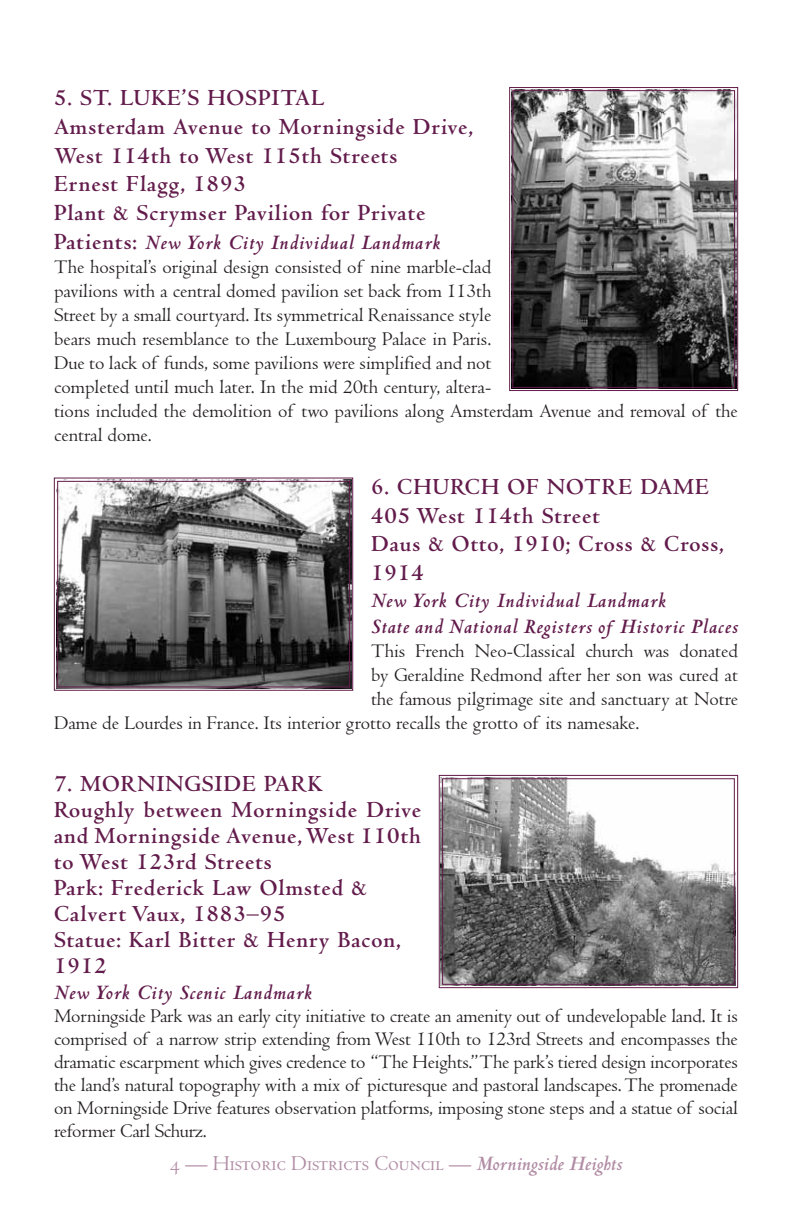
<style>
.page{position:relative;width:792px;height:1224px;background:#fff}
.page>*{position:absolute;margin:0;border:0;box-sizing:border-box;transform-origin:0 0}
.t1{font:700 24px/28.8px "Centaur";letter-spacing:.04em;color:#621b4b}
.t2{font:italic 700 22px/26.4px "Centaur";letter-spacing:.04em;color:#621b4b}
.t3{font:22px "Centaur MT SC";color:#b18da5}
.t4{font:20px/24px "Centaur";color:#231f20}
.s1{font-style:normal;font-size:24px}
.s2{font-family:"Centaur"}
.s3{font-family:"Centaur";font-weight:700;font-style:italic}
</style>
<div class="page">
<svg style="left:54px;top:477px;width:299px;height:214px;background:#706f70"></svg>
<div style="left:57px;top:481px;width:293px;height:206px;border:1px solid #621b4b"></div>
<svg style="left:509px;top:87px;width:229px;height:304px;background:#706f70"></svg>
<div style="left:512px;top:90px;width:223px;height:298px;border:1px solid #621b4b"></div>
<svg style="left:439px;top:775px;width:299px;height:213px"></svg>
<div style="left:442px;top:778px;width:293px;height:207px;border:1px solid #621b4b"></div>
<p class="t1" style="left:54px;top:84px;width:420px">5. ST. LUKE’S HOSPITAL<br>Amsterdam Avenue to Morningside Drive,<br>West 114th to West 115th Streets<br>Ernest Flagg, 1893<br>Plant &amp; Scrymser Pavilion for Private</p>
<p class="t2" style="left:54px;top:230px;width:388px"><span class="s1">Patients:</span> New York City Individual Landmark</p>
<p class="t4" style="left:54px;top:255px;width:685px">The hospital’s original design consisted of nine marble-clad<br>pavilions with a central domed pavilion set back from 113th<br>Street by a small courtyard. Its symmetrical Renaissance style<br>bears much resemblance to the Luxembourg Palace in Paris.<br>Due to lack of funds, some pavilions were simplified and not<br>completed until much later. In the mid 20th century, altera-<br>tions included the demolition of two pavilions along Amsterdam Avenue and removal of the central dome.</p>
<p class="t1" style="left:371px;top:473px;width:354px">6. CHURCH OF NOTRE DAME<br>405 West 114th Street<br>Daus &amp; Otto, 1910; Cross &amp; Cross,<br>1914</p>
<p class="t2" style="left:371px;top:588px;width:368px">New York City Individual Landmark<br>State and National Registers of Historic Places</p>
<p class="t4" style="left:371px;top:639px;width:368px">This French Neo-Classical church was donated</p>
<p class="t4" style="left:371px;top:663px;width:368px">by Geraldine Redmond after her son was cured at</p>
<p class="t4" style="left:371px;top:687px;width:368px">the famous pilgrimage site and sanctuary at Notre</p>
<p class="t4" style="left:54px;top:711px;width:587px">Dame de Lourdes in France. Its interior grotto recalls the grotto of its namesake.</p>
<p class="t1" style="left:54px;top:771px;width:368px;line-height:26px">7. MORNINGSIDE PARK<br>Roughly between Morningside Drive and Morningside Avenue, West 110th to West 123rd Streets<br>Park: Frederick Law Olmsted &amp;<br>Calvert Vaux, 1883–95<br>Statue: Karl Bitter &amp; Henry Bacon,<br>1912</p>
<p class="t2" style="left:54px;top:980px;width:259px">New York City Scenic Landmark</p>
<p class="t4" style="left:54px;top:1005px;width:685px;line-height:23px;text-align:justify">Morningside Park was an early city initiative to create an amenity out of undevelopable land. It is comprised of a narrow strip extending from West 110th to 123rd Streets and encompasses the dramatic escarpment which gives credence to “The Heights.” The park’s tiered design incorporates the land’s natural topography with a mix of picturesque and pastoral landscapes. The promenade on Morningside Drive features observation platforms, imposing stone steps and a statue of social reformer Carl Schurz.</p>
<p class="t3" style="left:170px;top:1151px;width:454px">4 — Historic Districts Council <span class="s2">—</span> <span class="s3">Morningside Heights</span></p>
</div>
